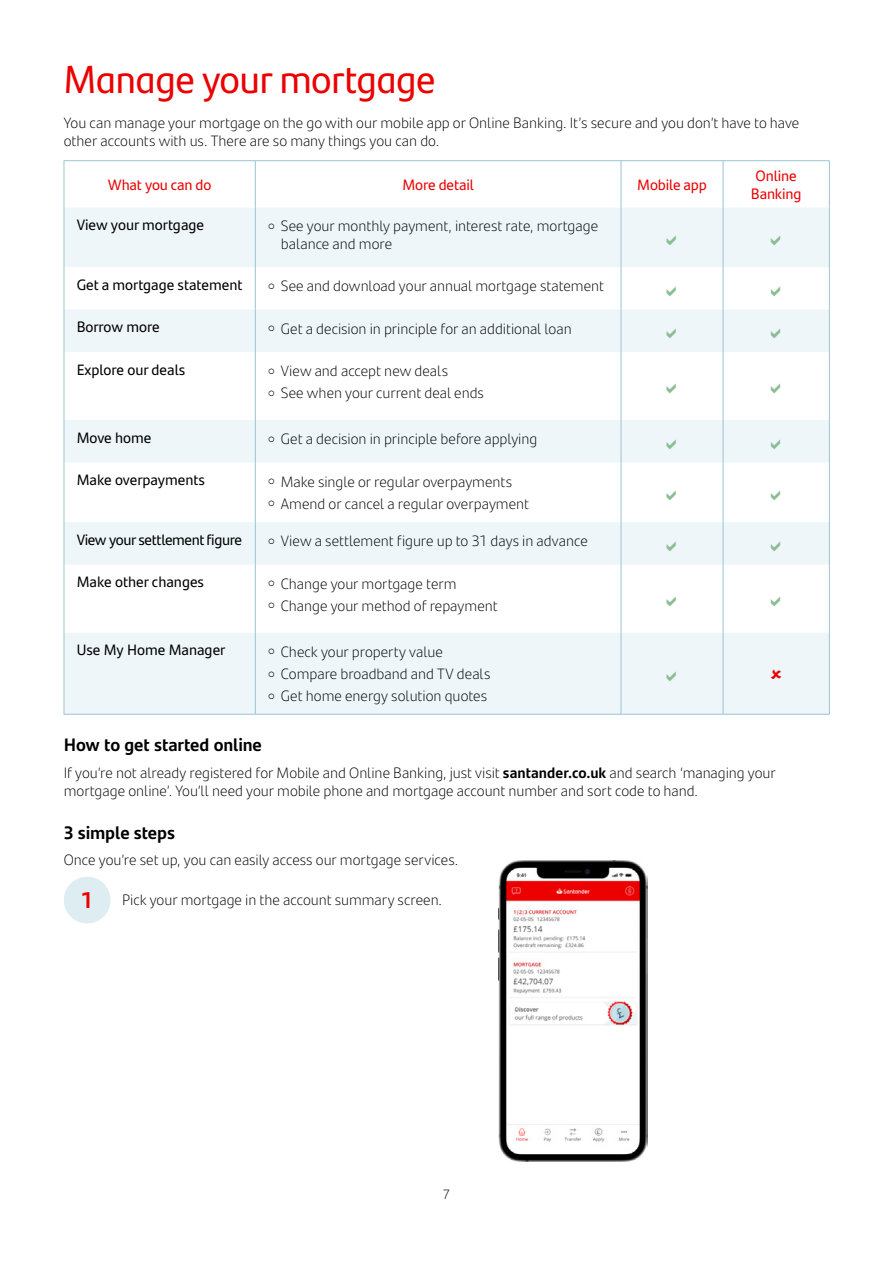
<style>
.page{position:relative;width:893px;height:1263px;background:#fff}
.page>*{position:absolute;margin:0;border:0;box-sizing:border-box;transform-origin:0 0}
.t1{font:39px "Santander Headline";color:#ec0000}
.t2{font:700 22.5px "Santander Text";color:#ec0000}
.t3{font:700 18px "Santander Text";letter-spacing:-.005em;color:#000}
.t4{font:300 15px/22.2px "Santander Text";color:#000}
.t5{font:15px "Santander Text";color:#000}
.t6{font:15px/18px "Santander Text";letter-spacing:-.01em;color:#ec0000;text-align:center}
.t7{font:15px "Santander Text";letter-spacing:-.025em;color:#000}
.t8{font:300 13.5px "Santander Text";color:#000}
.s1{font-weight:700}
</style>
<div class="page">
<svg style="left:65px;top:207px;width:764px;height:507px;fill:#eef6f9"></svg>
<hr style="left:64px;top:160px;width:191px;height:1px;background:#9bc3d3">
<hr style="left:64px;top:161px;width:1px;height:46px;background:#9bc3d3">
<hr style="left:255px;top:160px;width:366px;height:1px;background:#9bc3d3">
<hr style="left:255px;top:161px;width:1px;height:46px;background:#9bc3d3">
<hr style="left:621px;top:160px;width:102px;height:1px;background:#9bc3d3">
<hr style="left:621px;top:161px;width:1px;height:46px;background:#9bc3d3">
<hr style="left:723px;top:160px;width:107px;height:1px;background:#9bc3d3">
<hr style="left:723px;top:161px;width:1px;height:46px;background:#9bc3d3">
<hr style="left:829px;top:161px;width:1px;height:46px;background:#9bc3d3">
<hr style="left:64px;top:207px;width:1px;height:60px;background:#9bc3d3">
<hr style="left:255px;top:207px;width:1px;height:60px;background:#9bc3d3">
<hr style="left:621px;top:207px;width:1px;height:60px;background:#9bc3d3">
<hr style="left:723px;top:207px;width:1px;height:60px;background:#9bc3d3">
<hr style="left:829px;top:207px;width:1px;height:60px;background:#9bc3d3">
<hr style="left:64px;top:267px;width:1px;height:43px;background:#9bc3d3">
<hr style="left:255px;top:267px;width:1px;height:43px;background:#9bc3d3">
<hr style="left:621px;top:267px;width:1px;height:43px;background:#9bc3d3">
<hr style="left:723px;top:267px;width:1px;height:43px;background:#9bc3d3">
<hr style="left:829px;top:267px;width:1px;height:43px;background:#9bc3d3">
<hr style="left:64px;top:310px;width:1px;height:42px;background:#9bc3d3">
<hr style="left:255px;top:310px;width:1px;height:42px;background:#9bc3d3">
<hr style="left:621px;top:310px;width:1px;height:42px;background:#9bc3d3">
<hr style="left:723px;top:310px;width:1px;height:42px;background:#9bc3d3">
<hr style="left:829px;top:310px;width:1px;height:42px;background:#9bc3d3">
<hr style="left:64px;top:352px;width:1px;height:68px;background:#9bc3d3">
<hr style="left:255px;top:352px;width:1px;height:68px;background:#9bc3d3">
<hr style="left:621px;top:352px;width:1px;height:68px;background:#9bc3d3">
<hr style="left:723px;top:352px;width:1px;height:68px;background:#9bc3d3">
<hr style="left:829px;top:352px;width:1px;height:68px;background:#9bc3d3">
<hr style="left:64px;top:420px;width:1px;height:43px;background:#9bc3d3">
<hr style="left:255px;top:420px;width:1px;height:43px;background:#9bc3d3">
<hr style="left:621px;top:420px;width:1px;height:43px;background:#9bc3d3">
<hr style="left:723px;top:420px;width:1px;height:43px;background:#9bc3d3">
<hr style="left:829px;top:420px;width:1px;height:43px;background:#9bc3d3">
<hr style="left:64px;top:463px;width:1px;height:59px;background:#9bc3d3">
<hr style="left:255px;top:463px;width:1px;height:59px;background:#9bc3d3">
<hr style="left:621px;top:463px;width:1px;height:59px;background:#9bc3d3">
<hr style="left:723px;top:463px;width:1px;height:59px;background:#9bc3d3">
<hr style="left:829px;top:463px;width:1px;height:59px;background:#9bc3d3">
<hr style="left:64px;top:522px;width:1px;height:43px;background:#9bc3d3">
<hr style="left:255px;top:522px;width:1px;height:43px;background:#9bc3d3">
<hr style="left:621px;top:522px;width:1px;height:43px;background:#9bc3d3">
<hr style="left:723px;top:522px;width:1px;height:43px;background:#9bc3d3">
<hr style="left:829px;top:522px;width:1px;height:43px;background:#9bc3d3">
<hr style="left:64px;top:565px;width:1px;height:68px;background:#9bc3d3">
<hr style="left:255px;top:565px;width:1px;height:68px;background:#9bc3d3">
<hr style="left:621px;top:565px;width:1px;height:68px;background:#9bc3d3">
<hr style="left:723px;top:565px;width:1px;height:68px;background:#9bc3d3">
<hr style="left:829px;top:565px;width:1px;height:68px;background:#9bc3d3">
<hr style="left:64px;top:633px;width:1px;height:81px;background:#9bc3d3">
<hr style="left:255px;top:633px;width:1px;height:81px;background:#9bc3d3">
<hr style="left:621px;top:633px;width:1px;height:81px;background:#9bc3d3">
<hr style="left:723px;top:633px;width:1px;height:81px;background:#9bc3d3">
<hr style="left:829px;top:633px;width:1px;height:81px;background:#9bc3d3">
<hr style="left:64px;top:714px;width:191px;height:1px;background:#9bc3d3">
<hr style="left:255px;top:714px;width:366px;height:1px;background:#9bc3d3">
<hr style="left:621px;top:714px;width:102px;height:1px;background:#9bc3d3">
<hr style="left:723px;top:714px;width:107px;height:1px;background:#9bc3d3">
<div style="left:64px;top:877px;width:47px;height:46px;background:#deedf2;border-radius:50%"></div>
<img style="left:498px;top:860px;width:149px;height:302px">
<svg style="left:269px;top:223px;width:5px;height:6px"></svg>
<svg style="left:667px;top:235px;width:9px;height:10px"></svg>
<svg style="left:771px;top:235px;width:9px;height:10px"></svg>
<svg style="left:269px;top:283px;width:5px;height:6px"></svg>
<svg style="left:667px;top:286px;width:9px;height:10px"></svg>
<svg style="left:771px;top:286px;width:9px;height:10px"></svg>
<svg style="left:269px;top:326px;width:5px;height:5px"></svg>
<svg style="left:667px;top:329px;width:9px;height:10px"></svg>
<svg style="left:771px;top:329px;width:9px;height:10px"></svg>
<svg style="left:269px;top:368px;width:5px;height:6px"></svg>
<svg style="left:269px;top:390px;width:5px;height:6px"></svg>
<svg style="left:667px;top:384px;width:9px;height:10px"></svg>
<svg style="left:771px;top:384px;width:9px;height:10px"></svg>
<svg style="left:269px;top:436px;width:5px;height:6px"></svg>
<svg style="left:667px;top:439px;width:9px;height:10px"></svg>
<svg style="left:771px;top:439px;width:9px;height:10px"></svg>
<svg style="left:269px;top:479px;width:5px;height:5px"></svg>
<svg style="left:269px;top:501px;width:5px;height:5px"></svg>
<svg style="left:667px;top:490px;width:9px;height:10px"></svg>
<svg style="left:771px;top:490px;width:9px;height:10px"></svg>
<svg style="left:269px;top:538px;width:5px;height:6px"></svg>
<svg style="left:667px;top:541px;width:9px;height:10px"></svg>
<svg style="left:771px;top:541px;width:9px;height:10px"></svg>
<svg style="left:269px;top:581px;width:5px;height:5px"></svg>
<svg style="left:269px;top:603px;width:5px;height:5px"></svg>
<svg style="left:667px;top:596px;width:9px;height:10px"></svg>
<svg style="left:771px;top:596px;width:9px;height:10px"></svg>
<svg style="left:269px;top:649px;width:5px;height:5px"></svg>
<svg style="left:269px;top:671px;width:5px;height:5px"></svg>
<svg style="left:269px;top:693px;width:5px;height:6px"></svg>
<svg style="left:667px;top:671px;width:9px;height:10px"></svg>
<svg style="left:771px;top:669px;width:10px;height:9px"></svg>
<h1 class="t1" style="left:64px;top:50px;width:373px">Manage your mortgage</h1>
<p class="t4" style="left:64px;top:113px;width:737px;line-height:18px">You can manage your mortgage on the go with our mobile app or Online Banking. It’s secure and you don’t have to have other accounts with us. There are so many things you can do.</p>
<p class="t6" style="left:108px;top:175px;width:105px">What you can do</p>
<p class="t6" style="left:402px;top:175px;width:73px">More detail</p>
<p class="t6" style="left:637px;top:175px;width:71px">Mobile app</p>
<p class="t6" style="left:751px;top:166px;width:52px">Online<br>Banking</p>
<p class="t5" style="left:77px;top:214px;width:129px">View your mortgage</p>
<p class="t4" style="left:281px;top:217px;width:319px;line-height:18px">See your monthly payment, interest rate, mortgage balance and more</p>
<p class="t5" style="left:77px;top:273px;width:167px">Get a mortgage statement</p>
<p class="t4" style="left:281px;top:274px;width:325px">See and download your annual mortgage statement</p>
<p class="t5" style="left:77px;top:316px;width:84px">Borrow more</p>
<p class="t4" style="left:281px;top:316px;width:292px">Get a decision in principle for an additional loan</p>
<p class="t5" style="left:77px;top:358px;width:110px">Explore our deals</p>
<p class="t4" style="left:281px;top:359px;width:205px">View and accept new deals<br>See when your current deal ends</p>
<p class="t5" style="left:77px;top:426px;width:76px">Move home</p>
<p class="t4" style="left:281px;top:427px;width:258px">Get a decision in principle before applying</p>
<p class="t5" style="left:77px;top:469px;width:130px">Make overpayments</p>
<p class="t4" style="left:281px;top:470px;width:250px">Make single or regular overpayments<br>Amend or cancel a regular overpayment</p>
<p class="t7" style="left:77px;top:528px;width:167px">View your settlement figure</p>
<p class="t4" style="left:281px;top:529px;width:309px">View a settlement figure up to 31 days in advance</p>
<p class="t5" style="left:77px;top:571px;width:129px">Make other changes</p>
<p class="t4" style="left:281px;top:572px;width:218px">Change your mortgage term<br>Change your method of repayment</p>
<p class="t5" style="left:77px;top:639px;width:150px">Use My Home Manager</p>
<p class="t4" style="left:281px;top:640px;width:211px">Check your property value<br>Compare broadband and TV deals<br>Get home energy solution quotes</p>
<p class="t3" style="left:64px;top:731px;width:200px">How to get started online</p>
<p class="t4" style="left:64px;top:763px;width:713px;line-height:18px">If you’re not already registered for Mobile and Online Banking, just visit <span class="s1">santander.co.uk</span> and search ‘managing your mortgage online’. You’ll need your mobile phone and mortgage account number and sort code to hand.</p>
<p class="t3" style="left:64px;top:818px;width:113px">3 simple steps</p>
<p class="t4" style="left:64px;top:848px;width:396px">Once you’re set up, you can easily access our mortgage services.</p>
<h2 class="t2" style="left:81px;top:883px;width:14px">1</h2>
<p class="t4" style="left:122px;top:888px;width:321px">Pick your mortgage in the account summary screen.</p>
<p class="t8" style="left:443px;top:1184px;width:9px">7</p>
</div>
